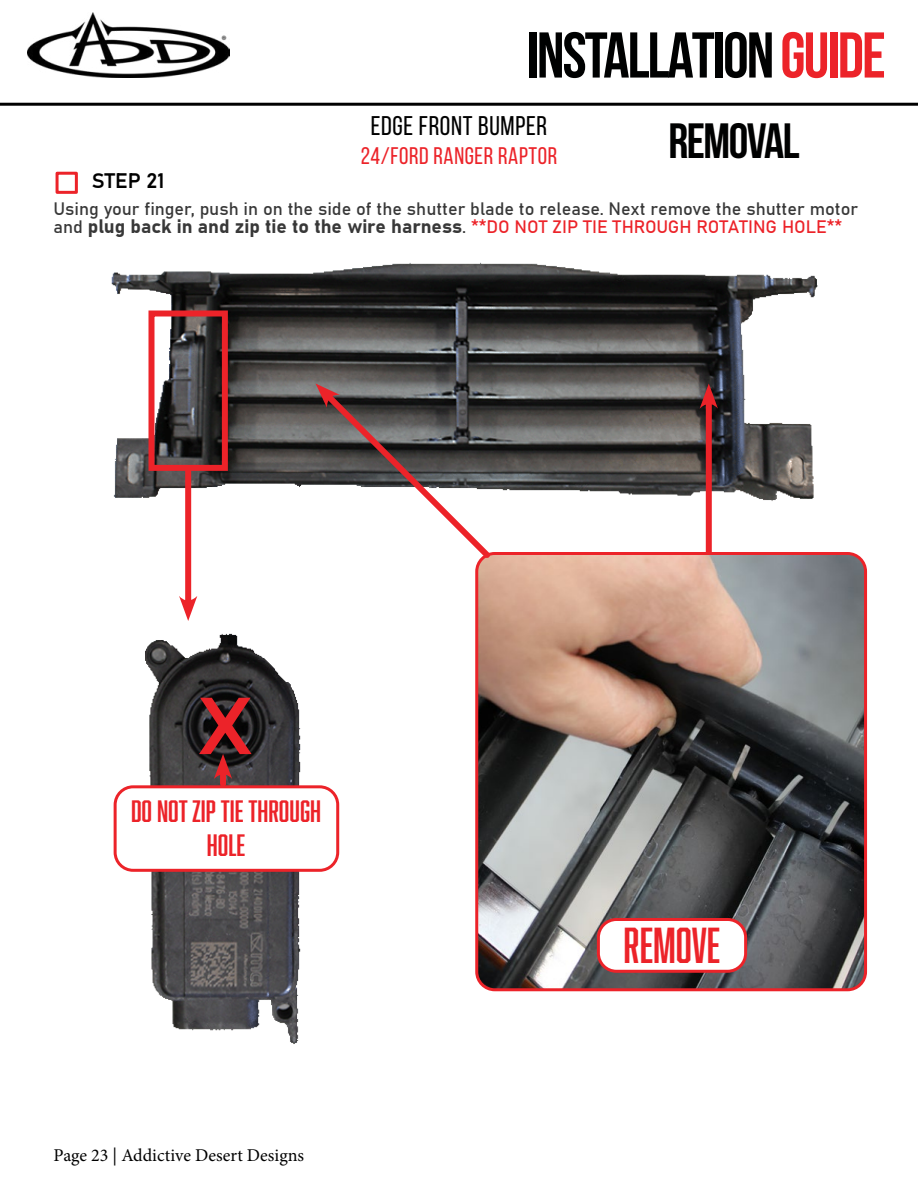
<style>
.page{position:relative;width:918px;height:1188px;background:#fff}
.page>*{position:absolute;margin:0;border:0;box-sizing:border-box;transform-origin:0 0}
.t1{font:79.5px "Erbaum";color:#ec2329}
.t2{font:700 64.5px "Bebas Neue";letter-spacing:-.03em;color:#000101}
.t3{font:700 49.5px "Bebas Neue";letter-spacing:-.03em;color:#000101}
.t4{font:46.5px "Abolition";color:#ec2329}
.t5{font:28.5px/34.2px "Abolition";color:#ec2329;text-align:center;scale:1.07 1}
.t6{font:27px "Bebas Neue";letter-spacing:.025em;color:#000}
.t7{font:24px "Bebas Neue";letter-spacing:.025em;color:#ec2329}
.t8{font:21px "Bahnschrift";color:#000}
.t9{font:19.5px "Bahnschrift";color:#383838}
.t10{font:18px "Bahnschrift";color:#383838}
.t11{font:18px "Minion Pro";color:#000}
.s1{color:#ec2329}
.s2{font-size:18px}
.s3{font-size:18px;color:#ec2329}
</style>
<div class="page">
<hr style="left:0;top:103px;width:918px;height:3px;background:#000">
<img style="left:27px;top:12px;width:203px;height:65px">
<div style="left:56px;top:172px;width:22px;height:22px;border:3px solid #ec2329"></div>
<img style="left:111px;top:262px;width:707px;height:246px">
<div style="left:148px;top:310px;width:80px;height:161px;border:6px solid #ec2329"></div>
<img style="left:479px;top:556px;width:384px;height:434px">
<div style="left:475px;top:552px;width:392px;height:439px;border:3px solid #ec2329;border-radius:18px"></div>
<div style="left:706px;top:398px;width:6px;height:154px;background:#ec2329"></div>
<svg style="left:700px;top:384px;width:18px;height:25px"></svg>
<svg style="left:316px;top:384px;width:180px;height:179px"></svg>
<img style="left:113px;top:633px;width:218px;height:411px">
<div style="left:185px;top:469px;width:6px;height:137px;background:#ec2329"></div>
<svg style="left:179px;top:596px;width:18px;height:25px"></svg>
<div style="left:598px;top:920px;width:148px;height:51px;background:#fff;border-radius:18px"></div>
<div style="left:597px;top:918px;width:150px;height:55px;border:3px solid #ec2329;border-radius:18px"></div>
<div style="left:115px;top:787px;width:223px;height:83px;background:#fff;border-radius:18px"></div>
<div style="left:114px;top:785px;width:225px;height:87px;border:3px solid #ec2329;border-radius:18px"></div>
<div style="left:220px;top:769px;width:6px;height:15px;background:#ec2329"></div>
<svg style="left:214px;top:754px;width:18px;height:25px"></svg>
<h2 class="t2" style="left:527px;top:20px;width:361px">INSTALLATION<span class="s1">GUIDE</span></h2>
<h3 class="t6" style="left:371px;top:111px;width:178px">EDGE FRONT BUMPER</h3>
<h3 class="t7" style="left:361px;top:143px;width:198px">24/FORD RANGER RAPTOR</h3>
<h3 class="t3" style="left:668px;top:114px;width:133px">REMOVAL</h3>
<p class="t8" style="left:92px;top:165px;width:74px">STEP 21</p>
<p class="t10" style="left:54px;top:195px;width:806px">Using your finger, push in on the side of the shutter blade to release. Next remove the shutter motor</p>
<p class="t9" style="left:54px;top:211px;width:790px"><span class="s2">and</span> plug back in and zip tie to the wire harness<span class="s2">.</span> <span class="s3">**DO NOT ZIP TIE THROUGH ROTATING HOLE**</span></p>
<h1 class="t1" style="left:195px;top:670px;width:61px">X</h1>
<h3 class="t5" style="left:131px;top:794px;width:179px">DO NOT ZIP TIE THROUGH<br>HOLE</h3>
<p class="t11" style="left:54px;top:1143px;width:252px">Page 23 | Addictive Desert Designs</p>
<h3 class="t4" style="left:623px;top:918px;width:98px">REMOVE</h3>
</div>
